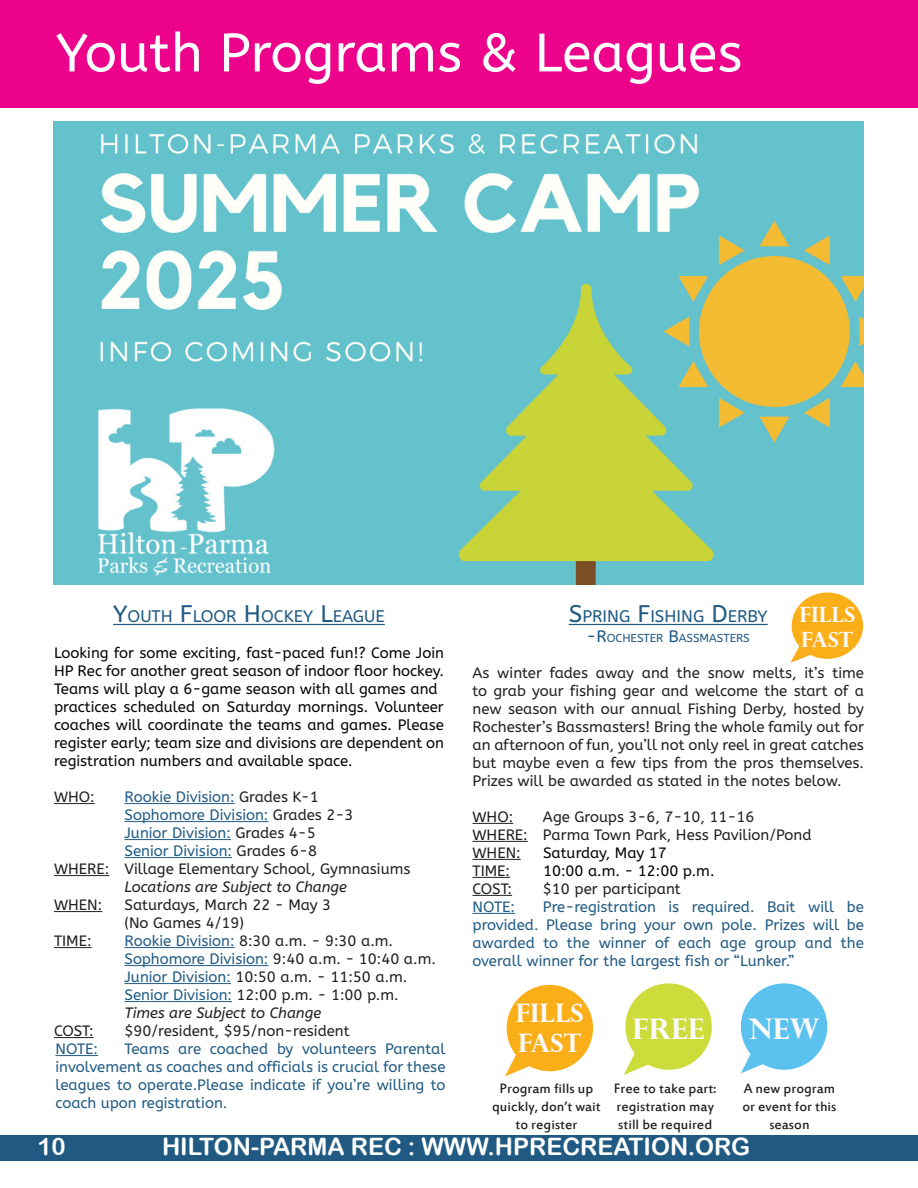
<style>
.page{position:relative;width:918px;height:1188px;background:#fff}
.page>*{position:absolute;margin:0;border:0;box-sizing:border-box;transform-origin:0 0}
.t1{font:54px "A Bee Zee";color:#fff}
.t2{font:700 28.5px "Perpetua Titling";color:#fafafa}
.t3{font:700 25.5px "Perpetua Titling";color:#fafafa}
.t4{font:24px "Arial Rounded MT Bold";color:#fff}
.t5{font:24px "Arial Rounded MT Bold";color:#fff}
.t6{font:700 21px "Perpetua Titling";color:#fafafa}
.t7{font:16.8px "A Bee Zee";color:#205a82}
.t8{font:15px/18px "A Bee Zee";color:#231f20;text-align:justify}
.t9{font:15px/18px "A Bee Zee";color:#040503;text-align:justify}
.t10{font:15px/18px "A Bee Zee";color:#205a82;text-align:justify}
.t11{font:15px "A Bee Zee";color:#215b85}
.t12{font:15px/18px "Estrangelo Edessa";color:#231f20;text-align:center}
.t13{font:italic 15px "A Bee Zee";color:#231f20}
.t14{font:11.55px "A Bee Zee";color:#205a82}
.s1{font-size:24px}
.s2{color:#231f20}
.s3{color:#215b85}
.s4{font-size:16.5px}
</style>
<div class="page">
<div style="left:0;top:0;width:918px;height:108px;background:#ed028c"></div>
<div style="left:0;top:1135px;width:918px;height:25px;background:#205a82"></div>
<hr style="left:113px;top:624px;width:272px;height:1px;background:#205a82">
<hr style="left:54px;top:803px;width:41px;height:1px;background:#231f20">
<hr style="left:124px;top:803px;width:111px;height:1px;background:#215b85">
<hr style="left:124px;top:821px;width:144px;height:1px;background:#215b85">
<hr style="left:124px;top:839px;width:107px;height:1px;background:#215b85">
<hr style="left:124px;top:857px;width:108px;height:1px;background:#215b85">
<hr style="left:54px;top:875px;width:55px;height:1px;background:#231f20">
<hr style="left:54px;top:911px;width:48px;height:1px;background:#231f20">
<hr style="left:54px;top:947px;width:38px;height:1px;background:#231f20">
<hr style="left:124px;top:947px;width:111px;height:1px;background:#215b85">
<hr style="left:124px;top:965px;width:144px;height:1px;background:#215b85">
<hr style="left:124px;top:983px;width:107px;height:1px;background:#215b85">
<hr style="left:124px;top:1001px;width:108px;height:1px;background:#215b85">
<hr style="left:54px;top:1037px;width:40px;height:1px;background:#231f20">
<hr style="left:56px;top:1055px;width:42px;height:1px;background:#205a82">
<hr style="left:569px;top:624px;width:199px;height:1px;background:#205a82">
<hr style="left:472px;top:823px;width:41px;height:1px;background:#231f20">
<hr style="left:472px;top:841px;width:56px;height:1px;background:#231f20">
<hr style="left:472px;top:859px;width:49px;height:1px;background:#231f20">
<hr style="left:472px;top:877px;width:38px;height:1px;background:#231f20">
<hr style="left:472px;top:895px;width:40px;height:1px;background:#231f20">
<hr style="left:472px;top:913px;width:43px;height:1px;background:#205a82">
<div style="left:792px;top:593px;width:71px;height:66px;background:#faaf18;border-radius:50%"></div>
<svg style="left:790px;top:632px;width:35px;height:31px"></svg>
<img style="left:53px;top:122px;width:811px;height:463px">
<div style="left:741px;top:983px;width:86px;height:87px;background:#5bc1ee;border-radius:50%"></div>
<svg style="left:741px;top:1038px;width:37px;height:35px"></svg>
<div style="left:625px;top:983px;width:87px;height:87px;background:#cddc3a;border-radius:50%"></div>
<svg style="left:624px;top:1035px;width:41px;height:40px"></svg>
<div style="left:507px;top:985px;width:86px;height:86px;background:#faaf18;border-radius:50%"></div>
<svg style="left:505px;top:1036px;width:40px;height:41px"></svg>
<p class="t1" style="left:56px;top:22px;width:688px">Youth Programs &amp; Leagues</p>
<p class="t7" style="left:113px;top:607px;width:273px"><span class="s1">Y</span>OUTH <span class="s1">F</span>LOOR <span class="s1">H</span>OCKEY <span class="s1">L</span>EAGUE</p>
<p class="t9" style="left:54px;top:644px;width:392px">Looking for some exciting, fast-paced fun!? Come Join HP Rec for another great season of indoor floor hockey.<br>Teams will play a 6-game season with all games and</p>
<p class="t9" style="left:54px;top:698px;width:391px">practices scheduled on Saturday mornings. Volunteer coaches will coordinate the teams and games. Please register early; team size and divisions are dependent on registration numbers and available space.</p>
<p class="t8" style="left:54px;top:788px;width:42px">WHO:</p>
<p class="t11" style="left:124px;top:788px;width:196px">Rookie Division: <span class="s2">Grades K-1</span></p>
<p class="t11" style="left:124px;top:806px;width:230px">Sophomore Division: <span class="s2">Grades 2-3</span></p>
<p class="t11" style="left:124px;top:824px;width:193px">Junior Division: <span class="s2">Grades 4-5</span></p>
<p class="t11" style="left:124px;top:842px;width:194px">Senior Division: <span class="s2">Grades 6-8</span></p>
<p class="t8" style="left:54px;top:860px;width:358px">WHERE: Village Elementary School, Gymnasiums</p>
<p class="t13" style="left:124px;top:878px;width:224px">Locations are Subject to Change</p>
<p class="t8" style="left:54px;top:896px;width:50px">WHEN:</p>
<p class="t8" style="left:124px;top:896px;width:208px">Saturdays, March 22 - May 3</p>
<p class="t8" style="left:124px;top:914px;width:121px">(No Games 4/19)</p>
<p class="t8" style="left:54px;top:932px;width:39px">TIME:</p>
<p class="t8" style="left:124px;top:932px;width:270px"><span class="s3">Rookie Division:</span> 8:30 a.m. - 9:30 a.m.</p>
<p class="t11" style="left:124px;top:950px;width:313px">Sophomore Division: <span class="s2">9:40 a.m. - 10:40 a.m.</span></p>
<p class="t8" style="left:124px;top:968px;width:284px"><span class="s3">Junior Division:</span> 10:50 a.m. - 11:50 a.m.</p>
<p class="t8" style="left:124px;top:986px;width:276px"><span class="s3">Senior Division:</span> 12:00 p.m. - 1:00 p.m.</p>
<p class="t13" style="left:124px;top:1004px;width:198px">Times are Subject to Change</p>
<p class="t8" style="left:54px;top:1022px;width:41px">COST:</p>
<p class="t8" style="left:124px;top:1022px;width:227px">$90/resident, $95/non-resident</p>
<p class="t10" style="left:56px;top:1040px;width:44px">NOTE:</p>
<p class="t10" style="left:56px;top:1040px;width:392px;text-indent:69px">Teams are coached by volunteers Parental involvement as coaches and officials is crucial for these leagues to operate.Please indicate if you’re willing to coach upon registration.</p>
<p class="t7" style="left:569px;top:607px;width:200px"><span class="s1">S</span>PRING <span class="s1">F</span>ISH ING <span class="s1">D</span>ERBY</p>
<p class="t14" style="left:587px;top:631px;width:164px"><span class="s4">-R</span>OCH ESTER <span class="s4">B</span>ASS MASTERS</p>
<p class="t8" style="left:472px;top:664px;width:393px">As winter fades away and the snow melts, it’s time to grab your fishing gear and welcome the start of a new season with our annual Fishing Derby, hosted by Rochester’s Bassmasters! Bring the whole family out for an afternoon of fun, you’ll not only reel in great catches but maybe even a few tips from the pros themselves.<br>Prizes will be awarded as stated in the notes below.</p>
<p class="t8" style="left:472px;top:808px;width:42px">WHO:</p>
<p class="t8" style="left:543px;top:808px;width:213px">Age Groups 3-6, 7-10, 11-16</p>
<p class="t8" style="left:472px;top:826px;width:341px">WHERE: Parma Town Park, Hess Pavilion/Pond</p>
<p class="t8" style="left:472px;top:844px;width:50px">WHEN:</p>
<p class="t9" style="left:543px;top:844px;width:125px">Saturday, May 17</p>
<p class="t8" style="left:472px;top:862px;width:39px">TIME:</p>
<p class="t9" style="left:543px;top:862px;width:173px">10:00 a.m. - 12:00 p.m.</p>
<p class="t8" style="left:472px;top:880px;width:41px">COST:</p>
<p class="t8" style="left:543px;top:880px;width:139px">$10 per participant</p>
<p class="t10" style="left:472px;top:898px;width:44px">NOTE:</p>
<p class="t6" style="left:799px;top:602px;width:57px">FILLS</p>
<p class="t6" style="left:801px;top:627px;width:53px">FAST</p>
<p class="t10" style="left:472px;top:898px;width:393px;text-indent:70px">Pre-registration is required. Bait will be provided. Please bring your own pole. Prizes will be awarded to the winner of each age group and the overall winner for the largest fish or “Lunker.”</p>
<p class="t3" style="left:516px;top:997px;width:69px">FILLS</p>
<p class="t3" style="left:518px;top:1027px;width:65px">FAST</p>
<p class="t12" style="left:492px;top:1080px;width:110px">Program fills up quickly, don’t wait to register</p>
<p class="t2" style="left:633px;top:1011px;width:73px">FREE</p>
<p class="t2" style="left:748px;top:1011px;width:74px">NEW</p>
<p class="t12" style="left:614px;top:1080px;width:104px;text-align:left">Free to take part: registration may still be required</p>
<p class="t12" style="left:742px;top:1080px;width:96px">A new program or event for this season</p>
<p class="t5" style="left:37px;top:1133px;width:30px">10</p>
<p class="t4" style="left:162px;top:1133px;width:590px">HILTON-PARMA REC : WWW.HPRECREATION.ORG</p>
</div>
